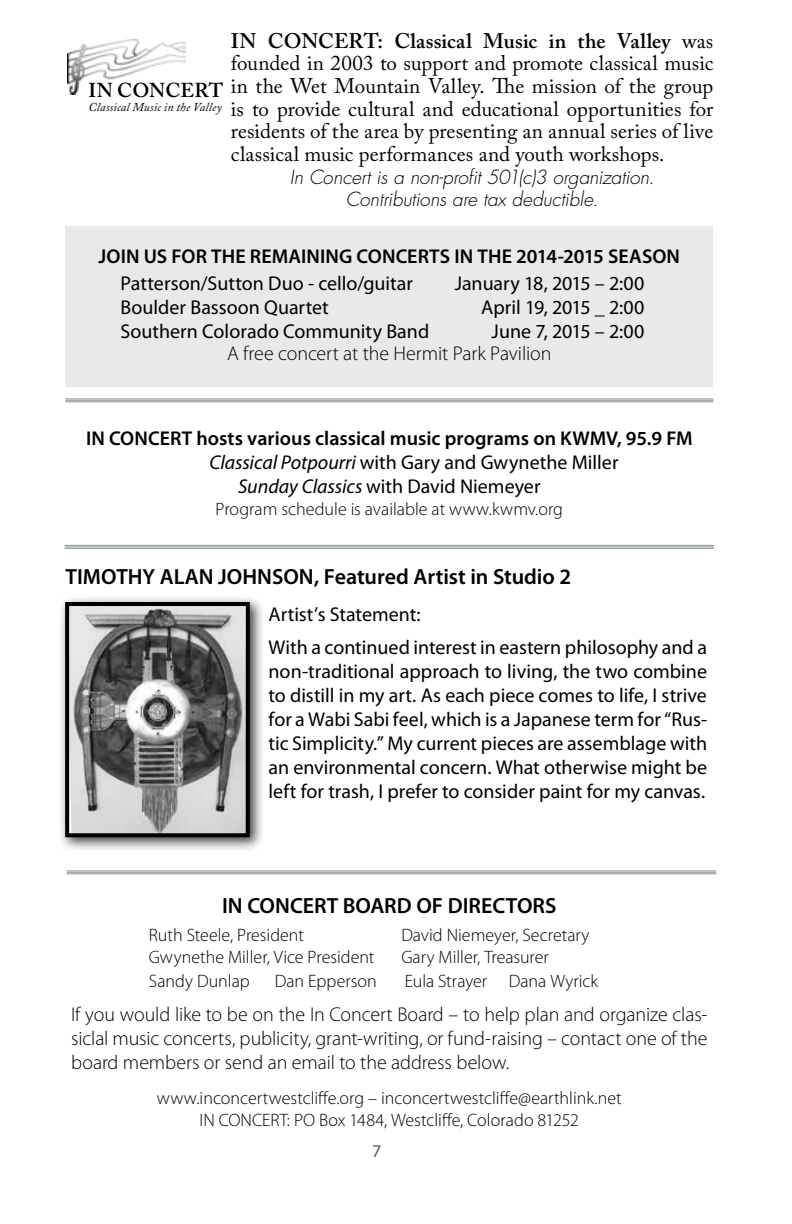
<style>
.page{position:relative;width:792px;height:1224px;background:#fff}
.page>*{position:absolute;margin:0;border:0;box-sizing:border-box;transform-origin:0 0}
.t1{font:600 22px "Myriad Pro";color:#000}
.t2{font:21px/22.6px "Adobe Caslon Pro";color:#000;text-align:justify}
.t3{font:20px/24px "Myriad Pro";color:#000}
.t4{font:300 20px/24px "Myriad Pro";letter-spacing:-.005em;color:#000;text-align:justify}
.t5{font:600 20px "Myriad Pro";color:#000}
.t6{font:600 20px "Adobe Caslon Pro";letter-spacing:.005em;color:#000}
.t7{font:italic 300 19px/22px "Futura";letter-spacing:-.005em;color:#000;text-align:center}
.t8{font:300 18px/21.6px "Myriad Pro";color:#000}
.t9{font:18px "Myriad Pro";color:#585e5c}
.t10{font:italic 12px "Adobe Caslon Pro";letter-spacing:.02em;color:#000}
.s1{font-weight:600}
.s2{font-style:italic}
</style>
<div class="page">
<div style="left:66px;top:226px;width:647px;height:161px;background:#e8eaea"></div>
<img style="left:67px;top:40px;width:118px;height:55px">
<hr style="left:65px;top:398px;width:648px;height:1px;background:#959c9d">
<hr style="left:65px;top:400px;width:648px;height:1px;background:#959c9d">
<hr style="left:65px;top:401px;width:648px;height:1px;background:#959c9d">
<hr style="left:67px;top:870px;width:649px;height:1px;background:#959c9d">
<hr style="left:67px;top:872px;width:649px;height:1px;background:#959c9d">
<hr style="left:67px;top:873px;width:649px;height:1px;background:#959c9d">
<div style="left:58px;top:595px;width:207px;height:257px;background:#000;opacity:.75"></div>
<img style="left:70px;top:607px;width:175px;height:225px">
<div style="left:65px;top:602px;width:185px;height:235px;border:4px solid #000"></div>
<hr style="left:65px;top:545px;width:649px;height:1px;background:#959c9d">
<hr style="left:65px;top:547px;width:649px;height:1px;background:#959c9d">
<hr style="left:65px;top:548px;width:649px;height:1px;background:#959c9d">
<p class="t6" style="left:89px;top:78px;width:136px">IN CONCERT</p>
<p class="t10" style="left:89px;top:100px;width:135px">Classical Music in the Valley</p>
<p class="t2" style="left:231px;top:29px;width:484px"><span class="s1">IN CONCERT: Classical Music in the Valley</span> was founded in 2003 to support and promote classical music in the Wet Mountain Valley. The mission of the group is to provide cultural and educational opportunities for residents of the area by presenting an annual series of live classical music performances and youth workshops.</p>
<p class="t7" style="left:290px;top:166px;width:366px">In Concert is a non-profit 501(c)3 organization.<br>Contributions are tax deductible.</p>
<p class="t5" style="left:99px;top:244px;width:583px">JOIN US FOR THE REMAINING CONCERTS IN THE 2014-2015 SEASON</p>
<p class="t3" style="left:121px;top:271px;width:294px">Patterson/Sutton Duo - cello/guitar</p>
<p class="t3" style="left:455px;top:271px;width:191px">January 18, 2015 – 2:00</p>
<p class="t3" style="left:121px;top:295px;width:210px">Boulder Bassoon Quartet</p>
<p class="t3" style="left:481px;top:295px;width:165px">April 19, 2015 _ 2:00</p>
<p class="t3" style="left:121px;top:319px;width:310px">Southern Colorado Community Band</p>
<p class="t3" style="left:492px;top:319px;width:154px">June 7, 2015 – 2:00</p>
<p class="t4" style="left:227px;top:341px;width:326px">A free concert at the Hermit Park Pavilion</p>
<p class="t5" style="left:86px;top:425px;width:608px">IN CONCERT hosts various classical music programs on KWMV, 95.9 FM</p>
<p class="t3" style="left:209px;top:450px;width:411px"><span class="s2">Classical Potpourri</span> with Gary and Gwynethe Miller</p>
<p class="t3" style="left:238px;top:474px;width:304px"><span class="s2">Sunday Classics</span> with David Niemeyer</p>
<p class="t8" style="left:216px;top:499px;width:349px">Program schedule is available at www.kwmv.org</p>
<p class="t1" style="left:66px;top:563px;width:507px">TIMOTHY ALAN JOHNSON, Featured Artist in Studio 2</p>
<p class="t3" style="left:269px;top:598px;width:440px;line-height:33px">Artist’s Statement:<br>With a continued interest in eastern philosophy and a</p>
<p class="t3" style="left:269px;top:659px;width:440px;text-align:justify">non-traditional approach to living, the two combine to distill in my art. As each piece comes to life, I strive for a Wabi Sabi feel, which is a Japanese term for “Rus&shy;tic Simplicity.” My current pieces are assemblage with an environmental concern. What otherwise might be left for trash, I prefer to consider paint for my canvas.</p>
<p class="t1" style="left:222px;top:892px;width:336px">IN CONCERT BOARD OF DIRECTORS</p>
<p class="t8" style="left:149px;top:925px;width:227px">Ruth Steele, President<br>Gwynethe Miller, Vice President</p>
<p class="t8" style="left:401px;top:925px;width:190px">David Niemeyer, Secretary<br>Gary Miller, Treasurer</p>
<p class="t8" style="left:149px;top:970px;width:102px">Sandy Dunlap</p>
<p class="t8" style="left:275px;top:970px;width:104px">Dan Epperson</p>
<p class="t8" style="left:405px;top:970px;width:195px">Eula Strayer Dana Wyrick</p>
<p class="t4" style="left:71px;top:1003px;width:638px">If you would like to be on the In Concert Board – to help plan and organize clas&shy;siclal music concerts, publicity, grant-writing, or fund-raising – contact one of the board members or send an email to the address below.</p>
<p class="t8" style="left:157px;top:1088px;width:466px;text-align:center">www.inconcertwestcliffe.org – inconcertwestcliffe@earthlink.net<br>IN CONCERT: PO Box 1484, Westcliffe, Colorado 81252</p>
<p class="t9" style="left:372px;top:1140px;width:11px">7</p>
</div>
